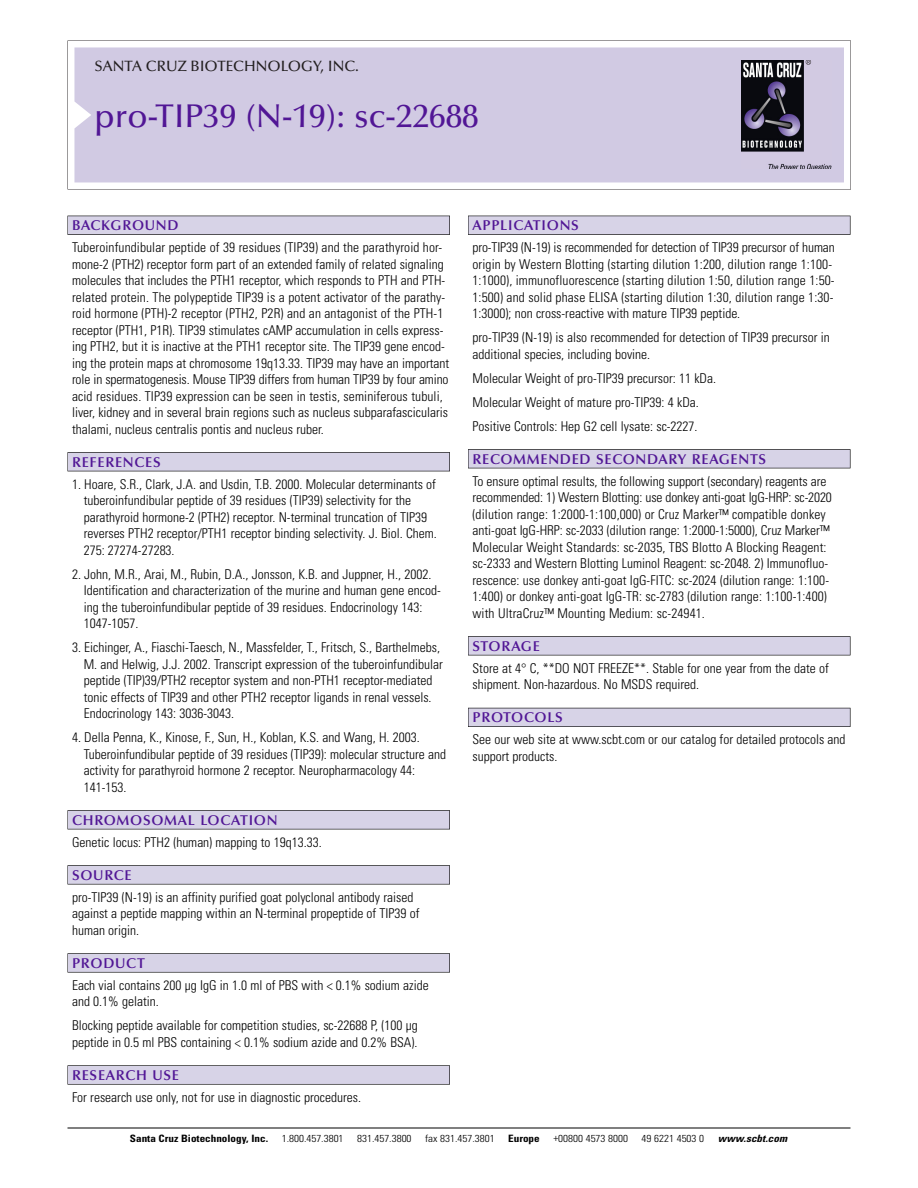
<style>
.page{position:relative;width:918px;height:1188px;background:#fff}
.page>*{position:absolute;margin:0;border:0;box-sizing:border-box;transform-origin:0 0}
.t1{font:500 33px "Optima";color:#511695}
.t2{font:500 15px "Optima";color:#231f20}
.t3{font:600 14.25px "Optima";letter-spacing:.05em;color:#511695}
.t4{font:300 condensed 13.5px/16.5px "Univers";color:#000}
.t5{font:300 condensed 10.2px "Univers";color:#000;scale:1.1 1}
.t6{font:700 condensed 10.2px "Univers";color:#000;scale:1.1 1}
.t7{font:italic 700 condensed 10.2px "Univers";letter-spacing:.005em;color:#000;scale:1.1 1}
</style>
<div class="page">
<svg style="left:68px;top:40px;width:783px;height:149px"></svg>
<div style="left:74px;top:47px;width:770px;height:135px;background:#d1cae3"></div>
<img style="left:741px;top:60px;width:90px;height:108px">
<div style="left:68px;top:216px;width:382px;height:19px;background:#525155"></div>
<div style="left:68px;top:216px;width:381px;height:18px;background:#d7d3e7"></div>
<div style="left:68px;top:452px;width:382px;height:19px;background:#525155"></div>
<div style="left:68px;top:453px;width:381px;height:18px;background:#d7d3e7"></div>
<div style="left:68px;top:810px;width:382px;height:19px;background:#545357"></div>
<div style="left:68px;top:811px;width:381px;height:18px;background:#d7d3e7"></div>
<div style="left:68px;top:865px;width:382px;height:19px;background:#575759"></div>
<div style="left:68px;top:866px;width:381px;height:18px;background:#d7d3e7"></div>
<svg style="left:68px;top:953px;width:382px;height:20px"></svg>
<div style="left:68px;top:954px;width:381px;height:18px;background:#d7d3e7"></div>
<div style="left:68px;top:1065px;width:382px;height:20px;background:#626263"></div>
<div style="left:68px;top:1066px;width:381px;height:18px;background:#d7d3e7"></div>
<div style="left:468px;top:216px;width:382px;height:19px;background:#525155"></div>
<div style="left:468px;top:216px;width:382px;height:18px;background:#d7d3e7"></div>
<div style="left:468px;top:449px;width:382px;height:19px;background:#525155"></div>
<div style="left:468px;top:450px;width:382px;height:18px;background:#d7d3e7"></div>
<div style="left:468px;top:636px;width:382px;height:19px;background:#545357"></div>
<div style="left:468px;top:637px;width:382px;height:18px;background:#d7d3e7"></div>
<div style="left:468px;top:708px;width:382px;height:19px;background:#54535a"></div>
<div style="left:468px;top:708px;width:382px;height:18px;background:#d7d3e7"></div>
<hr style="left:68px;top:1128px;width:782px;height:1px;background:#000">
<p class="t2" style="left:94px;top:61px;width:266px">SANTA CRUZ BIOTECHNOLOGY, INC.</p>
<h1 class="t1" style="left:94px;top:103px;width:386px">pro-TIP39 (N-19): sc-22688</h1>
<p class="t3" style="left:72px;top:219px;width:108px">BACKGROUND</p>
<p class="t4" style="left:72px;top:240px;width:379px">Tuberoinfundibular peptide of 39 residues (TIP39) and the parathyroid hor&shy;mone-2 (PTH2) receptor form part of an extended family of related signaling molecules that includes the PTH1 receptor, which responds to PTH and PTH&shy;related protein. The polypeptide TIP39 is a potent activator of the parathy&shy;roid hormone (PTH)-2 receptor (PTH2, P2R) and an antagonist of the PTH-1 receptor (PTH1, P1R). TIP39 stimulates cAMP accumulation in cells express&shy;ing PTH2, but it is inactive at the PTH1 receptor site. The TIP39 gene encod&shy;ing the protein maps at chromosome 19q13.33. TIP39 may have an important role in spermatogenesis. Mouse TIP39 differs from human TIP39 by four amino acid residues. TIP39 expression can be seen in testis, seminiferous tubuli, liver, kidney and in several brain regions such as nucleus subparafascicularis thalami, nucleus centralis pontis and nucleus ruber.</p>
<p class="t3" style="left:72px;top:456px;width:90px">REFERENCES</p>
<p class="t4" style="left:84px;top:477px;width:355px;text-indent:-12px">1. Hoare, S.R., Clark, J.A. and Usdin, T.B. 2000. Molecular determinants of tuberoinfundibular peptide of 39 residues (TIP39) selectivity for the parathyroid hormone-2 (PTH2) receptor. N-terminal truncation of TIP39 reverses PTH2 receptor/PTH1 receptor binding selectivity. J. Biol. Chem.<br>275: 27274-27283.</p>
<p class="t4" style="left:84px;top:567px;width:359px;text-indent:-12px">2. John, M.R., Arai, M., Rubin, D.A., Jonsson, K.B. and Juppner, H., 2002.<br>Identification and characterization of the murine and human gene encod&shy;ing the tuberoinfundibular peptide of 39 residues. Endocrinology 143:<br>1047-1057.</p>
<p class="t4" style="left:84px;top:640px;width:361px;text-indent:-12px">3. Eichinger, A., Fiaschi-Taesch, N., Massfelder, T., Fritsch, S., Barthelmebs, M. and Helwig, J.J. 2002. Transcript expression of the tuberoinfundibular peptide (TIP)39/PTH2 receptor system and non-PTH1 receptor-mediated tonic effects of TIP39 and other PTH2 receptor ligands in renal vessels.<br>Endocrinology 143: 3036-3043.</p>
<p class="t4" style="left:84px;top:730px;width:364px;text-indent:-12px">4. Della Penna, K., Kinose, F., Sun, H., Koblan, K.S. and Wang, H. 2003.<br>Tuberoinfundibular peptide of 39 residues (TIP39): molecular structure and activity for parathyroid hormone 2 receptor. Neuropharmacology 44:<br>141-153.</p>
<p class="t3" style="left:72px;top:814px;width:207px">CHROMOSOMAL LOCATION</p>
<p class="t4" style="left:72px;top:835px;width:251px">Genetic locus: PTH2 (human) mapping to 19q13.33.</p>
<p class="t3" style="left:72px;top:869px;width:61px">SOURCE</p>
<p class="t4" style="left:72px;top:890px;width:349px">pro-TIP39 (N-19) is an affinity purified goat polyclonal antibody raised against a peptide mapping within an N-terminal propeptide of TIP39 of human origin.</p>
<p class="t3" style="left:72px;top:957px;width:74px">PRODUCT</p>
<p class="t4" style="left:72px;top:978px;width:358px">Each vial contains 200 µg IgG in 1.0 ml of PBS with &lt; 0.1% sodium azide and 0.1% gelatin.</p>
<p class="t4" style="left:72px;top:1018px;width:347px">Blocking peptide available for competition studies, sc-22688 P, (100 µg peptide in 0.5 ml PBS containing &lt; 0.1% sodium azide and 0.2% BSA).</p>
<p class="t3" style="left:72px;top:1069px;width:109px">RESEARCH USE</p>
<p class="t4" style="left:72px;top:1090px;width:290px">For research use only, not for use in diagnostic procedures.</p>
<p class="t3" style="left:473px;top:219px;width:108px">APPLICATIONS</p>
<p class="t4" style="left:473px;top:240px;width:364px">pro-TIP39 (N-19) is recommended for detection of TIP39 precursor of human origin by Western Blotting (starting dilution 1:200, dilution range 1:100- 1:1000), immunofluorescence (starting dilution 1:50, dilution range 1:50- 1:500) and solid phase ELISA (starting dilution 1:30, dilution range 1:30- 1:3000); non cross-reactive with mature TIP39 peptide.</p>
<p class="t4" style="left:473px;top:330px;width:359px">pro-TIP39 (N-19) is also recommended for detection of TIP39 precursor in additional species, including bovine.</p>
<p class="t4" style="left:473px;top:367px;width:245px;line-height:24px">Molecular Weight of pro-TIP39 precursor: 11 kDa.<br>Molecular Weight of mature pro-TIP39: 4 kDa.<br>Positive Controls: Hep G2 cell lysate: sc-2227.</p>
<p class="t3" style="left:473px;top:453px;width:295px">RECOMMENDED SECONDARY REAGENTS</p>
<p class="t4" style="left:473px;top:474px;width:361px">To ensure optimal results, the following support (secondary) reagents are recommended: 1) Western Blotting: use donkey anti-goat IgG-HRP: sc-2020 (dilution range: 1:2000-1:100,000) or Cruz Marker™ compatible donkey anti-goat IgG-HRP: sc-2033 (dilution range: 1:2000-1:5000), Cruz Marker™ Molecular Weight Standards: sc-2035, TBS Blotto A Blocking Reagent: sc-2333 and Western Blotting Luminol Reagent: sc-2048. 2) Immunofluo&shy;rescence: use donkey anti-goat IgG-FITC: sc-2024 (dilution range: 1:100- 1:400) or donkey anti-goat IgG-TR: sc-2783 (dilution range: 1:100-1:400) with UltraCruz™ Mounting Medium: sc-24941.</p>
<p class="t3" style="left:473px;top:640px;width:69px">STORAGE</p>
<p class="t4" style="left:473px;top:661px;width:358px">Store at 4° C, **DO NOT FREEZE**. Stable for one year from the date of shipment. Non-hazardous. No MSDS required.</p>
<p class="t3" style="left:473px;top:712px;width:92px">PROTOCOLS</p>
<p class="t4" style="left:473px;top:732px;width:375px">See our web site at www.scbt.com or our catalog for detailed protocols and support products.</p>
<p class="t6" style="left:130px;top:1135px;width:127px">Santa Cruz Biotechnology, Inc.</p>
<p class="t5" style="left:282px;top:1135px;width:58px">1.800.457.3801</p>
<p class="t5" style="left:357px;top:1135px;width:51px">831.457.3800</p>
<p class="t5" style="left:425px;top:1135px;width:65px">fax 831.457.3801</p>
<p class="t6" style="left:508px;top:1135px;width:30px">Europe</p>
<p class="t5" style="left:553px;top:1135px;width:69px">+00800 4573 8000</p>
<p class="t5" style="left:642px;top:1135px;width:58px">49 6221 4503 0</p>
<p class="t7" style="left:718px;top:1135px;width:64px">www.scbt.com</p>
</div>
